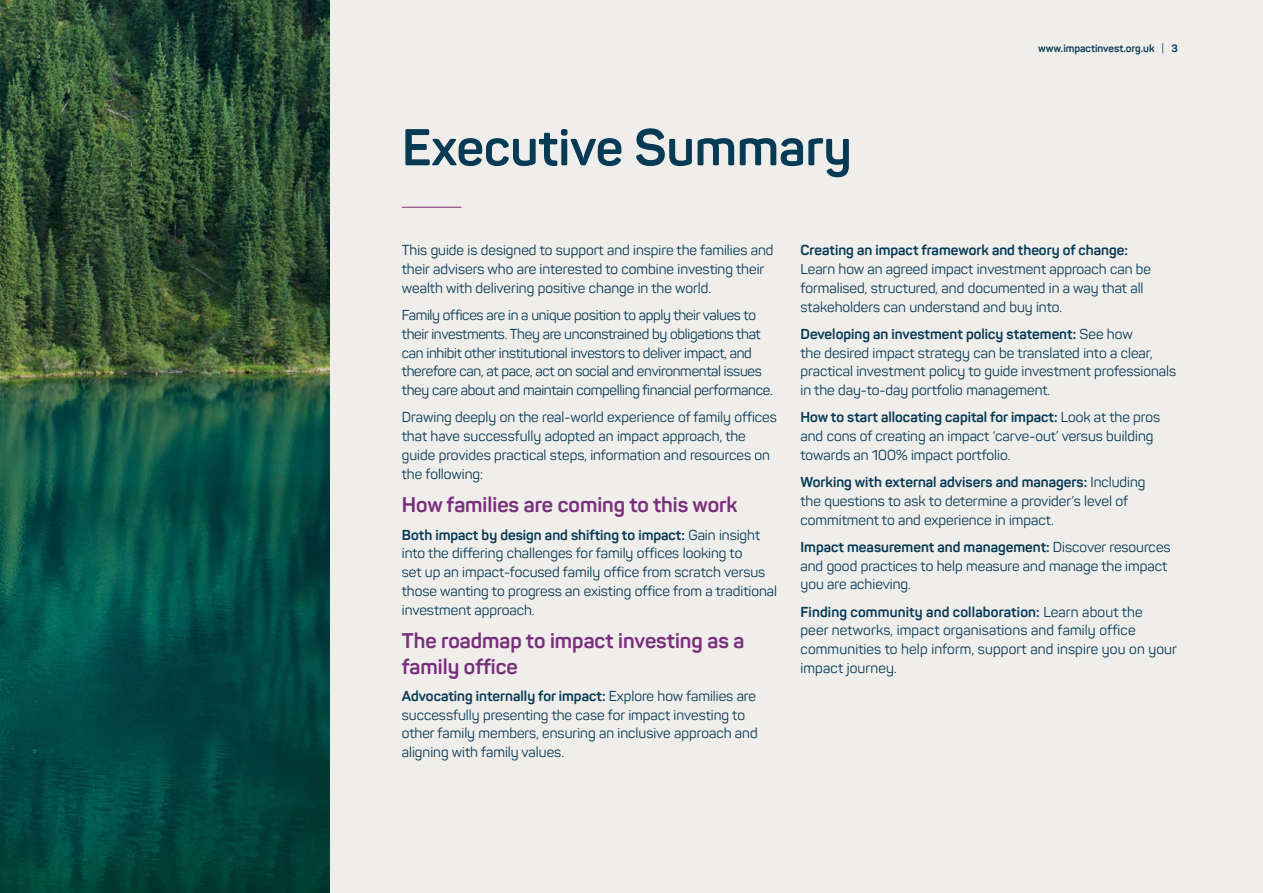
<style>
.page{position:relative;width:1263px;height:893px;background:#f0eeeb}
.page>*{position:absolute;margin:0;border:0;box-sizing:border-box;transform-origin:0 0}
.Header_1{font:700 51px "Panton";color:#073a55}
.Body_copy{font:700 21px/25.2px "Panton";color:#792f7c}
.Body_copy-2{font:14.25px/18.8px "Panton";color:#073a55}
.Body_copy-3{font:14.25px/18.8px "Panton";letter-spacing:-.02em;color:#073a55}
.t1{font:700 10.5px "Panton";color:#073a55}
.s1{font-weight:400}
.s2{font-weight:700}
</style>
<div class="page">
<hr style="left:402px;top:207px;width:59px;height:1px;background:#792f7c">
<img style="left:0;top:0;width:329px;height:893px">
<h1 class="Header_1" style="left:402px;top:116px;width:451px">Executive Summary</h1>
<p class="t1" style="left:1038px;top:41px;width:141px">www.impactinvest.org.uk <span class="s1">|</span> 3</p>
<p class="Body_copy-2" style="left:402px;top:241px;width:373px">This guide is designed to support and inspire the families and their advisers who are interested to combine investing their wealth with delivering positive change in the world.</p>
<p class="Body_copy-3" style="left:402px;top:306px;width:372px">Family offices are in a unique position to apply their values to their investments. They are unconstrained by obligations that can inhibit other institutional investors to deliver impact, and therefore can, at pace, act on social and environmental issues they care about and maintain compelling financial performance.</p>
<p class="Body_copy-2" style="left:402px;top:408px;width:377px">Drawing deeply on the real-world experience of family offices that have successfully adopted an impact approach, the guide provides practical steps, information and resources on the following:</p>
<p class="Body_copy" style="left:402px;top:492px;width:337px">How families are coming to this work</p>
<p class="Body_copy-2" style="left:402px;top:525px;width:377px"><span class="s2">Both impact by design and shifting to impact:</span> Gain insight into the differing challenges for family offices looking to<br>set up an impact-focused family office from scratch versus those wanting to progress an existing office from a traditional investment approach.</p>
<p class="Body_copy" style="left:402px;top:628px;width:344px">The roadmap to impact investing as a family office</p>
<p class="Body_copy-2" style="left:402px;top:686px;width:357px"><span class="s2">Advocating internally for impact:</span> Explore how families are successfully presenting the case for impact investing to other family members, ensuring an inclusive approach and aligning with family values.</p>
<p class="Body_copy-2" style="left:800px;top:241px;width:352px"><span class="s2">Creating an impact framework and theory of change:<br></span>Learn how an agreed impact investment approach can be formalised, structured, and documented in a way that all stakeholders can understand and buy into.</p>
<p class="Body_copy-2" style="left:800px;top:324px;width:377px"><span class="s2">Developing an investment policy statement:</span> See how<br>the desired impact strategy can be translated into a clear, practical investment policy to guide investment professionals in the day-to-day portfolio management.</p>
<p class="Body_copy-2" style="left:800px;top:408px;width:361px"><span class="s2">How to start allocating capital for impact:</span> Look at the pros and cons of creating an impact ‘carve-out’ versus building towards an 100% impact portfolio.</p>
<p class="Body_copy-2" style="left:800px;top:473px;width:347px"><span class="s2">Working with external advisers and managers:</span> Including the questions to ask to determine a provider’s level of commitment to and experience in impact.</p>
<p class="Body_copy-2" style="left:800px;top:537px;width:372px"><span class="s2">Impact measurement and management:</span> Discover resources and good practices to help measure and manage the impact you are achieving.</p>
<p class="Body_copy-2" style="left:800px;top:602px;width:378px"><span class="s2">Finding community and collaboration:</span> Learn about the<br>peer networks, impact organisations and family office communities to help inform, support and inspire you on your impact journey.</p>
</div>
